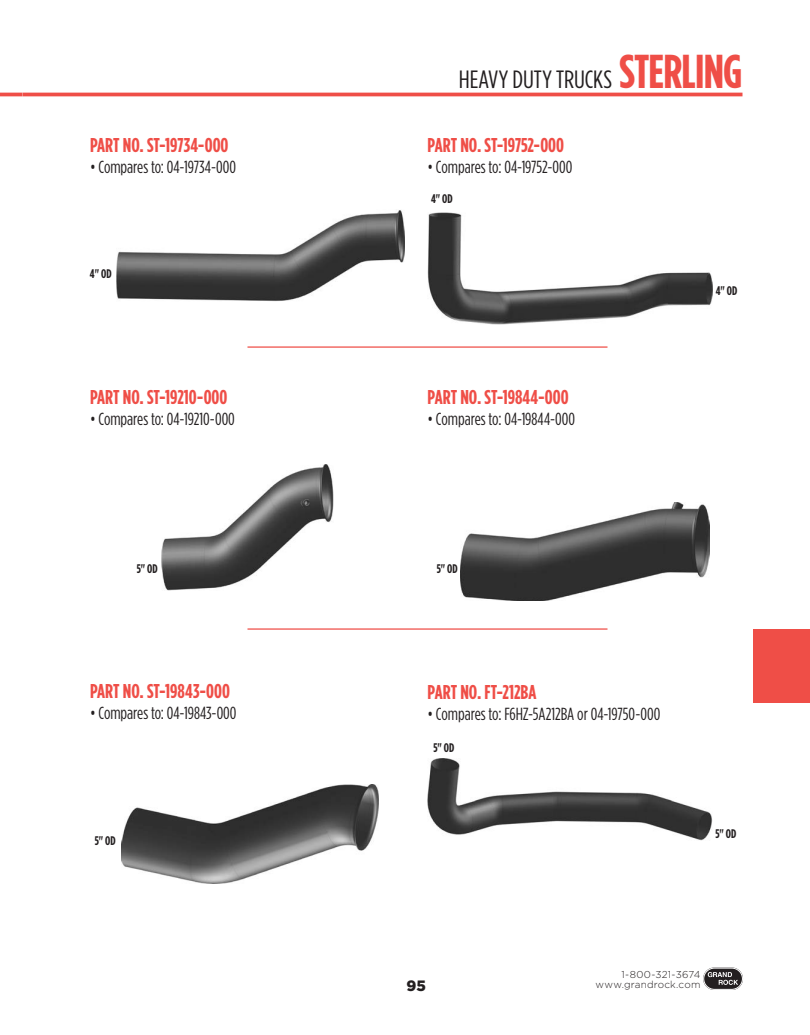
<style>
.page{position:relative;width:810px;height:1035px;background:#fff}
.page>*{position:absolute;margin:0;border:0;box-sizing:border-box;transform-origin:0 0}
.t1{font:condensed 25px "Gotham HTF";color:#231f20;scale:1.05 1}
.t2{font:700 condensed 20px "Gotham HTF";color:#ef4e47}
.t3{font:condensed 17.5px "Gotham HTF";color:#231f20}
.t4{font:900 15px "Gotham HTF";color:#231f20}
.t5{font:700 condensed 12.5px "Gotham HTF";letter-spacing:.01em;color:#231f20}
.t6{font:300 10px/10px "Gotham HTF";letter-spacing:.02em;color:#231f20;text-align:right}
.s1{font-weight:700;font-size:47.5px;color:#ef4e47}
</style>
<div class="page">
<svg style="left:703px;top:968px;width:40px;height:22px"></svg>
<div style="left:703px;top:968px;width:40px;height:22px;border:1px solid #fff;border-radius:11px"></div>
<svg style="left:708px;top:972px;width:30px;height:13px"></svg>
<hr style="left:22px;top:93px;width:720px;height:3px;background:#ef4e47">
<hr style="left:0;top:93px;width:22px;height:3px;background:#ef4e47">
<div style="left:754px;top:629px;width:56px;height:73px;background:#ef4e47"></div>
<img style="left:460px;top:502px;width:250px;height:98px">
<img style="left:121px;top:785px;width:257px;height:98px">
<hr style="left:248px;top:346px;width:360px;height:2px;background:#ef4e47">
<hr style="left:248px;top:628px;width:360px;height:2px;background:#ef4e47">
<img style="left:161px;top:464px;width:173px;height:126px">
<img style="left:117px;top:210px;width:288px;height:91px">
<img style="left:428px;top:212px;width:285px;height:112px">
<img style="left:428px;top:759px;width:285px;height:81px">
<p class="t2" style="left:90px;top:134px;width:140px">PART NO. ST-19734-000</p>
<p class="t3" style="left:90px;top:157px;width:148px">• Compares to: 04-19734-000</p>
<p class="t5" style="left:90px;top:266px;width:23px">4" OD</p>
<p class="t2" style="left:90px;top:386px;width:139px">PART NO. ST-19210-000</p>
<p class="t3" style="left:90px;top:409px;width:146px">• Compares to: 04-19210-000</p>
<p class="t1" style="left:459px;top:66px;width:272px">HEAVY DUTY TRUCKS <span class="s1">STERLING</span></p>
<p class="t2" style="left:428px;top:134px;width:138px">PART NO. ST-19752-000</p>
<p class="t3" style="left:428px;top:157px;width:146px">• Compares to: 04-19752-000</p>
<p class="t5" style="left:431px;top:191px;width:23px">4" OD</p>
<p class="t2" style="left:428px;top:386px;width:143px">PART NO. ST-19844-000</p>
<p class="t3" style="left:428px;top:409px;width:149px">• Compares to: 04-19844-000</p>
<p class="t5" style="left:716px;top:284px;width:23px">4" OD</p>
<p class="t5" style="left:137px;top:562px;width:22px">5" OD</p>
<p class="t5" style="left:437px;top:562px;width:22px">5" OD</p>
<p class="t2" style="left:90px;top:680px;width:141px">PART NO. ST-19843-000</p>
<p class="t3" style="left:90px;top:704px;width:148px">• Compares to: 04-19843-000</p>
<p class="t5" style="left:95px;top:833px;width:22px">5" OD</p>
<p class="t2" style="left:428px;top:680px;width:110px">PART NO. FT-212BA</p>
<p class="t3" style="left:428px;top:704px;width:234px">• Compares to: F6HZ-5A212BA or 04-19750-000</p>
<p class="t5" style="left:434px;top:740px;width:22px">5" OD</p>
<p class="t5" style="left:715px;top:826px;width:22px">5" OD</p>
<p class="t4" style="left:407px;top:977px;width:21px">95</p>
<p class="t6" style="left:596px;top:969px;width:106px">1-800-321-3674 www.grandrock.com</p>
</div>
